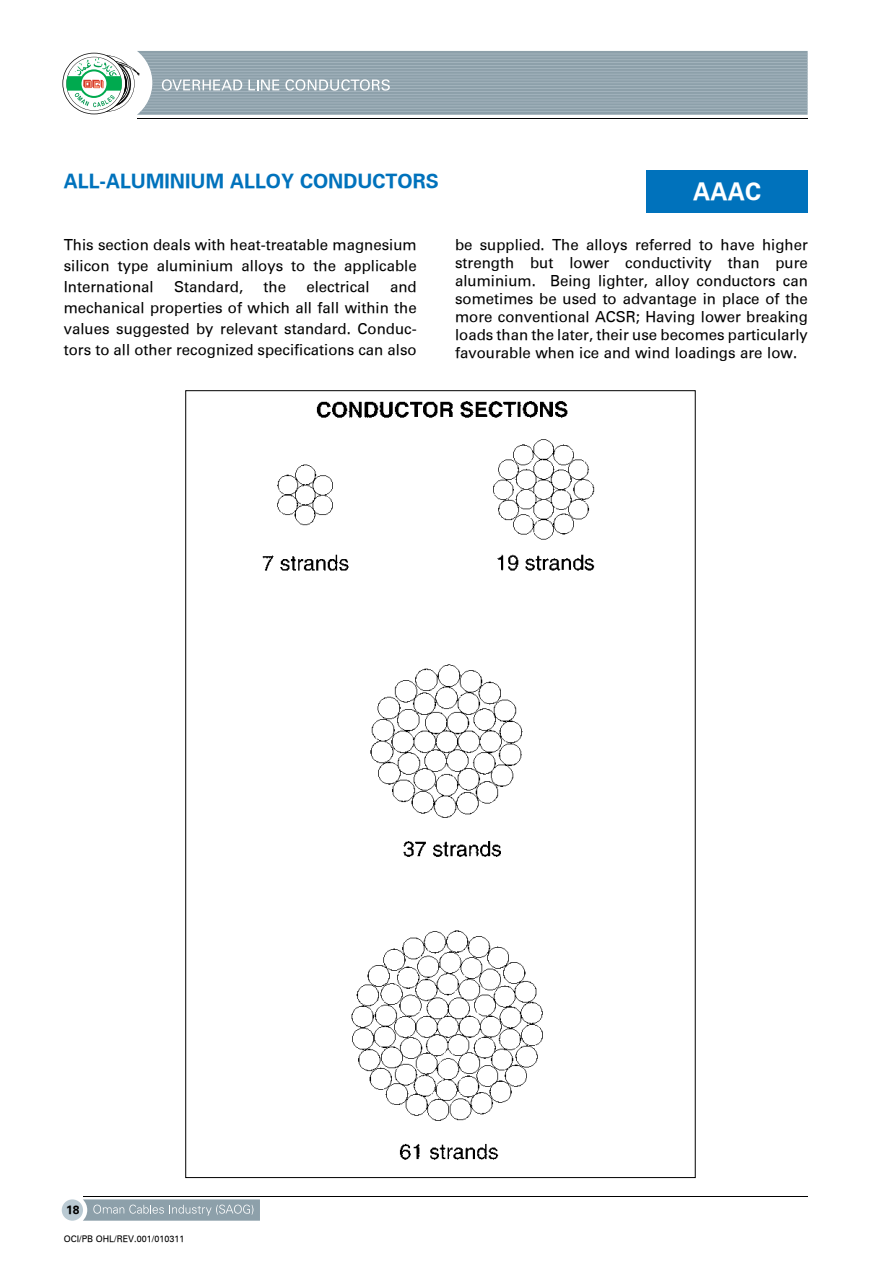
<style>
.page{position:relative;width:893px;height:1263px;background:#fff}
.page>*{position:absolute;margin:0;border:0;box-sizing:border-box;transform-origin:0 0}
.t1{font:700 24px "Univers";color:#fff}
.t2{font:700 19.5px "Univers";color:#0072bc}
.t3{font:15px/18px "Univers";color:#000;text-align:justify}
.t4{font:700 12px "Univers";color:#000}
.t5{font:9px "Univers";color:#000}
</style>
<div class="page">
<div style="left:62px;top:1199px;width:21px;height:22px;background:#bacad3;border-radius:50%"></div>
<svg style="left:83px;top:1199px;width:177px;height:22px;background:#9bacb4"></svg>
<hr style="left:83px;top:1196px;width:725px;height:1px;background:#000">
<hr style="left:137px;top:118px;width:671px;height:1px;background:#000">
<svg style="left:62px;top:51px;width:746px;height:64px;background:#9caeb5"></svg>
<div style="left:646px;top:170px;width:162px;height:43px;background:#0072bc"></div>
<img style="left:262px;top:401px;width:333px;height:759px">
<h2 class="t2" style="left:64px;top:170px;width:376px">ALL-ALUMINIUM ALLOY CONDUCTORS</h2>
<p class="t3" style="left:64px;top:234px;width:354px;line-height:21px">This section deals with heat-treatable magnesium silicon type aluminium alloys to the applicable International</p>
<p class="t3" style="left:174px;top:278px;width:71px">Standard,</p>
<p class="t3" style="left:264px;top:278px;width:24px">the</p>
<p class="t3" style="left:306px;top:278px;width:65px">electrical</p>
<p class="t3" style="left:64px;top:276px;width:354px;line-height:21px;text-indent:326px">and mechanical properties of which all fall within the values suggested by relevant standard. Conduc&shy;tors to all other recognized specifications can also</p>
<h1 class="t1" style="left:693px;top:177px;width:69px">AAAC</h1>
<p class="t3" style="left:455px;top:236px;width:354px">be supplied. The alloys referred to have higher strength but lower conductivity than pure aluminium. Being lighter, alloy conductors can sometimes be used to advantage in place of the more conventional ACSR; Having lower breaking loads than the later, their use becomes particularly favourable when ice and wind loadings are low.</p>
<p class="t4" style="left:66px;top:1203px;width:15px">18</p>
<p class="t5" style="left:64px;top:1233px;width:122px">OCI/PB OHL/REV.001/010311</p>
</div>
